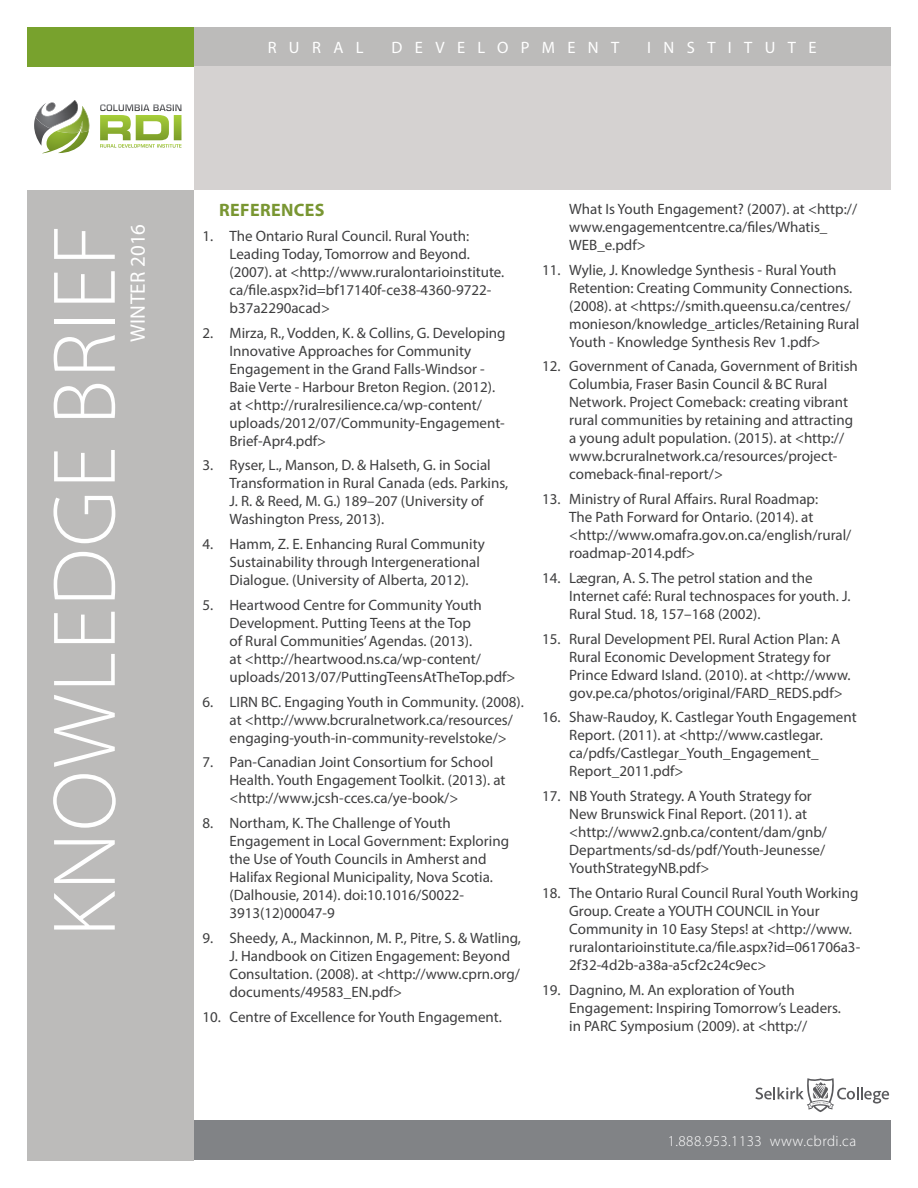
<style>
.page{position:relative;width:918px;height:1188px;background:#fff}
.page>*{position:absolute;margin:0;border:0;box-sizing:border-box;transform-origin:0 0}
.t1{font:300 90px "Myriad Pro";letter-spacing:.02em;color:#fff}
.t2{font:21px "Myriad Pro";letter-spacing:.02em;color:#fff}
.t3{font:700 18px "Myriad Pro";letter-spacing:.02em;color:#799632}
.t4{font:16.5px "Myriad Pro";letter-spacing:.75em;color:#fff}
.t5{font:15px/18px "Myriad Pro";color:#3e3e3f}
.t6{font:300 15px "Myriad Pro";letter-spacing:.03em;color:#fff}
</style>
<div class="page">
<div style="left:193px;top:27px;width:698px;height:40px;background:#bcbbba"></div>
<div style="left:193px;top:67px;width:698px;height:123px;background:#d5d2d1"></div>
<div style="left:27px;top:27px;width:166px;height:40px;background:#78a22d"></div>
<div style="left:193px;top:1120px;width:698px;height:40px;background:#818386"></div>
<svg style="left:755px;top:1078px;width:134px;height:34px"></svg>
<svg style="left:42px;top:100px;width:48px;height:53px"></svg>
<svg style="left:100px;top:104px;width:82px;height:44px"></svg>
<img style="left:57px;top:107px;width:32px;height:26px">
<img style="left:36px;top:101px;width:42px;height:27px">
<div style="left:27px;top:190px;width:166px;height:971px;background:#bcbbba"></div>
<p class="t4" style="left:268px;top:37px;width:97px">RURAL</p>
<p class="t4" style="left:392px;top:37px;width:229px">DEVELOPMENT</p>
<p class="t4" style="left:647px;top:37px;width:171px">INSTITUTE</p>
<h1 class="t1" style="left:31px;top:937px;width:714px;rotate:-90deg">KNOWLEDGE BRIEF</h1>
<h2 class="t2" style="left:125px;top:342px;width:120px;rotate:-90deg">WINTER 2016</h2>
<p class="t3" style="left:219px;top:198px;width:107px">REFERENCES</p>
<p class="t5" style="left:230px;top:226px;width:276px;text-indent:-27px">1. The Ontario Rural Council. Rural Youth:<br>Leading Today, Tomorrow and Beyond. (2007). at &lt;http://www.ruralontarioinstitute. ca/file.aspx?id=bf17140f-ce38-4360-9722- b37a2290acad&gt;</p>
<p class="t5" style="left:230px;top:323px;width:278px;text-indent:-27px">2. Mirza, R., Vodden, K. &amp; Collins, G. Developing Innovative Approaches for Community Engagement in the Grand Falls-Windsor - Baie Verte - Harbour Breton Region. (2012). at &lt;http://ruralresilience.ca/wp-content/ uploads/2012/07/Community-Engagement-Brief-Apr4.pdf&gt;</p>
<p class="t5" style="left:230px;top:456px;width:280px;text-indent:-27px">3. Ryser, L., Manson, D. &amp; Halseth, G. in Social Transformation in Rural Canada (eds. Parkins, J. R. &amp; Reed, M. G.) 189–207 (University of Washington Press, 2013).</p>
<p class="t5" style="left:230px;top:535px;width:257px;text-indent:-27px">4. Hamm, Z. E. Enhancing Rural Community<br>Sustainability through Intergenerational<br>Dialogue. (University of Alberta, 2012).</p>
<p class="t5" style="left:230px;top:595px;width:288px;text-indent:-27px">5. Heartwood Centre for Community Youth Development. Putting Teens at the Top<br>of Rural Communities’ Agendas. (2013).<br>at &lt;http://heartwood.ns.ca/wp-content/ uploads/2013/07/PuttingTeensAtTheTop.pdf&gt;</p>
<p class="t5" style="left:230px;top:692px;width:296px;text-indent:-27px">6. LIRN BC. Engaging Youth in Community. (2008). at &lt;http://www.bcruralnetwork.ca/resources/ engaging-youth-in-community-revelstoke/&gt;</p>
<p class="t5" style="left:230px;top:753px;width:278px;text-indent:-27px">7. Pan-Canadian Joint Consortium for School<br>Health. Youth Engagement Toolkit. (2013). at &lt;http://www.jcsh-cces.ca/ye-book/&gt;</p>
<p class="t5" style="left:230px;top:814px;width:281px;text-indent:-27px">8. Northam, K. The Challenge of Youth Engagement in Local Government: Exploring the Use of Youth Councils in Amherst and Halifax Regional Municipality, Nova Scotia. (Dalhousie, 2014). doi:10.1016/S0022- 3913(12)00047-9</p>
<p class="t5" style="left:230px;top:928px;width:293px;text-indent:-27px">9. Sheedy, A., Mackinnon, M. P., Pitre, S. &amp; Watling, J. Handbook on Citizen Engagement: Beyond Consultation. (2008). at &lt;http://www.cprn.org/ documents/49583_EN.pdf&gt;</p>
<p class="t5" style="left:202px;top:1007px;width:301px">10. Centre of Excellence for Youth Engagement.</p>
<p class="t5" style="left:569px;top:199px;width:289px">What Is Youth Engagement? (2007). at &lt;http:// www.engagementcentre.ca/files/Whatis_<br>WEB_e.pdf&gt;</p>
<p class="t5" style="left:569px;top:260px;width:292px;text-indent:-27px">11. Wylie, J. Knowledge Synthesis - Rural Youth Retention: Creating Community Connections. (2008). at &lt;https://smith.queensu.ca/centres/ monieson/knowledge_articles/Retaining Rural Youth - Knowledge Synthesis Rev 1.pdf&gt;</p>
<p class="t5" style="left:569px;top:357px;width:290px;text-indent:-27px">12. Government of Canada, Government of British Columbia, Fraser Basin Council &amp; BC Rural Network. Project Comeback: creating vibrant rural communities by retaining and attracting a young adult population. (2015). at &lt;http:// www.bcruralnetwork.ca/resources/project&shy;comeback-final-report/&gt;</p>
<p class="t5" style="left:569px;top:490px;width:284px;text-indent:-27px">13. Ministry of Rural Affairs. Rural Roadmap:<br>The Path Forward for Ontario. (2014). at &lt;http://www.omafra.gov.on.ca/english/rural/ roadmap-2014.pdf&gt;</p>
<p class="t5" style="left:569px;top:568px;width:283px;text-indent:-27px">14. Lægran, A. S. The petrol station and the<br>Internet café: Rural technospaces for youth. J.<br>Rural Stud. 18, 157–168 (2002).</p>
<p class="t5" style="left:569px;top:629px;width:283px;text-indent:-27px">15. Rural Development PEI. Rural Action Plan: A Rural Economic Development Strategy for Prince Edward Island. (2010). at &lt;http://www. gov.pe.ca/photos/original/FARD_REDS.pdf&gt;</p>
<p class="t5" style="left:569px;top:708px;width:289px;text-indent:-27px">16. Shaw-Raudoy, K. Castlegar Youth Engagement Report. (2011). at &lt;http://www.castlegar. ca/pdfs/Castlegar_Youth_Engagement_ Report_2011.pdf&gt;</p>
<p class="t5" style="left:569px;top:787px;width:259px;text-indent:-27px">17. NB Youth Strategy. A Youth Strategy for New Brunswick Final Report. (2011). at &lt;http://www2.gnb.ca/content/dam/gnb/ Departments/sd-ds/pdf/Youth-Jeunesse/ YouthStrategyNB.pdf&gt;</p>
<p class="t5" style="left:569px;top:883px;width:293px;text-indent:-27px">18. The Ontario Rural Council Rural Youth Working Group. Create a YOUTH COUNCIL in Your Community in 10 Easy Steps! at &lt;http://www. ruralontarioinstitute.ca/file.aspx?id=061706a3- 2f32-4d2b-a38a-a5cf2c24c9ec&gt;</p>
<p class="t5" style="left:569px;top:980px;width:273px;text-indent:-27px">19. Dagnino, M. An exploration of Youth<br>Engagement: Inspiring Tomorrow’s Leaders. in PARC Symposium (2009). at &lt;http://</p>
<p class="t6" style="left:668px;top:1132px;width:190px">1.888.953.1133 www.cbrdi.ca</p>
</div>
